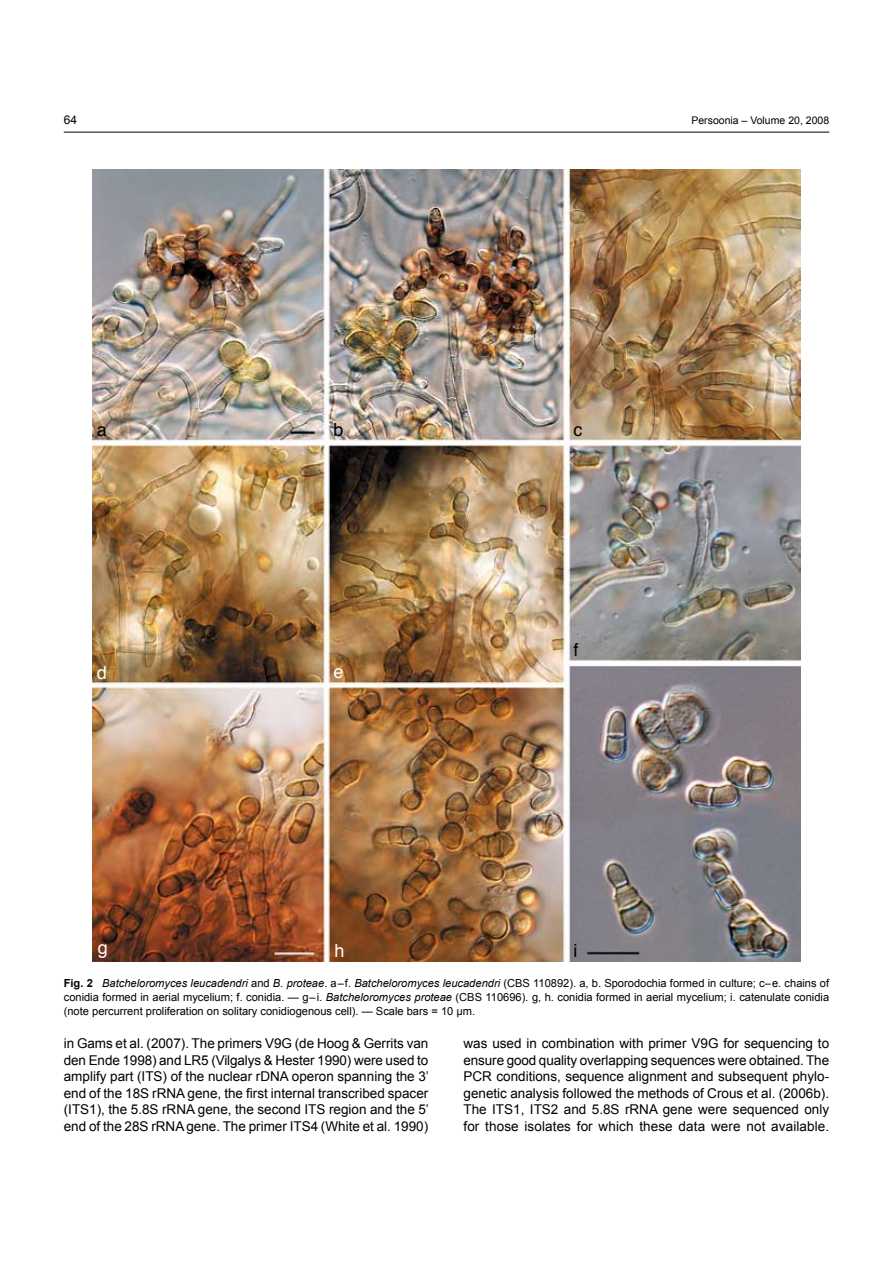
<style>
.page{position:relative;width:893px;height:1263px;background:#fff}
.page>*{position:absolute;margin:0;border:0;box-sizing:border-box;transform-origin:0 0}
.t1{font:18px "Helvetica";color:#000}
.t2{font:18px "Helvetica";color:#fff}
.t3{font:13.5px/16.5px "Arial";color:#000;text-align:justify}
.t4{font:12px "Arial";color:#000}
.t5{font:11.1px/14.4px "Arial";color:#000;text-align:justify}
.t6{font:10.5px "Arial";color:#000}
.s1{font-weight:700}
.s2{font-style:italic}
</style>
<div class="page">
<hr style="left:64px;top:132px;width:765px;height:1px;background:#000">
<img style="left:92px;top:170px;width:709px;height:792px">
<p class="t4" style="left:64px;top:113px;width:15px">64</p>
<p class="t6" style="left:691px;top:114px;width:139px">Persoonia – Volume 20, 2008</p>
<h1 class="t1" style="left:97px;top:414px;width:12px">a</h1>
<h1 class="t2" style="left:97px;top:657px;width:12px">d</h1>
<h1 class="t1" style="left:334px;top:414px;width:12px">b</h1>
<h1 class="t1" style="left:573px;top:414px;width:10px">c</h1>
<h1 class="t2" style="left:334px;top:656px;width:12px">e</h1>
<h1 class="t1" style="left:573px;top:634px;width:7px">f</h1>
<h1 class="t2" style="left:98px;top:933px;width:12px">g</h1>
<h1 class="t2" style="left:335px;top:936px;width:12px">h</h1>
<h1 class="t1" style="left:573px;top:935px;width:5px">i</h1>
<p class="t5" style="left:64px;top:975px;width:767px"><span class="s1">Fig. 2</span> <span class="s2">Batcheloromyces leucadendri</span> and <span class="s2">B. proteae</span>. a–f. <span class="s2">Batcheloromyces leucadendri</span> (CBS 110892). a, b. Sporodochia formed in culture; c–e. chains of conidia formed in aerial mycelium; f. conidia. — g–i. <span class="s2">Batcheloromyces proteae</span> (CBS 110696)<span class="s2">.</span> g, h. conidia formed in aerial mycelium; i. catenulate conidia (note percurrent proliferation on solitary conidiogenous cell). — Scale bars = 10 µm.</p>
<p class="t3" style="left:64px;top:1035px;width:367px">in Gams et al. (2007). The primers V9G (de Hoog &amp; Gerrits van den Ende 1998) and LR5 (Vilgalys &amp; Hester 1990) were used to amplify part (ITS) of the nuclear rDNA operon spanning the 3’ end of the 18S rRNA gene, the first internal transcribed spacer (ITS1), the 5.8S rRNA gene, the second ITS region and the 5’ end of the 28S rRNA gene. The primer ITS4 (White et al. 1990)</p>
<p class="t3" style="left:463px;top:1035px;width:367px">was used in combination with primer V9G for sequencing to ensure good quality overlapping sequences were obtained. The PCR conditions, sequence alignment and subsequent phylo&shy;genetic analysis followed the methods of Crous et al. (2006b).<br>The ITS1, ITS2 and 5.8S rRNA gene were sequenced only for those isolates for which these data were not available.</p>
</div>
